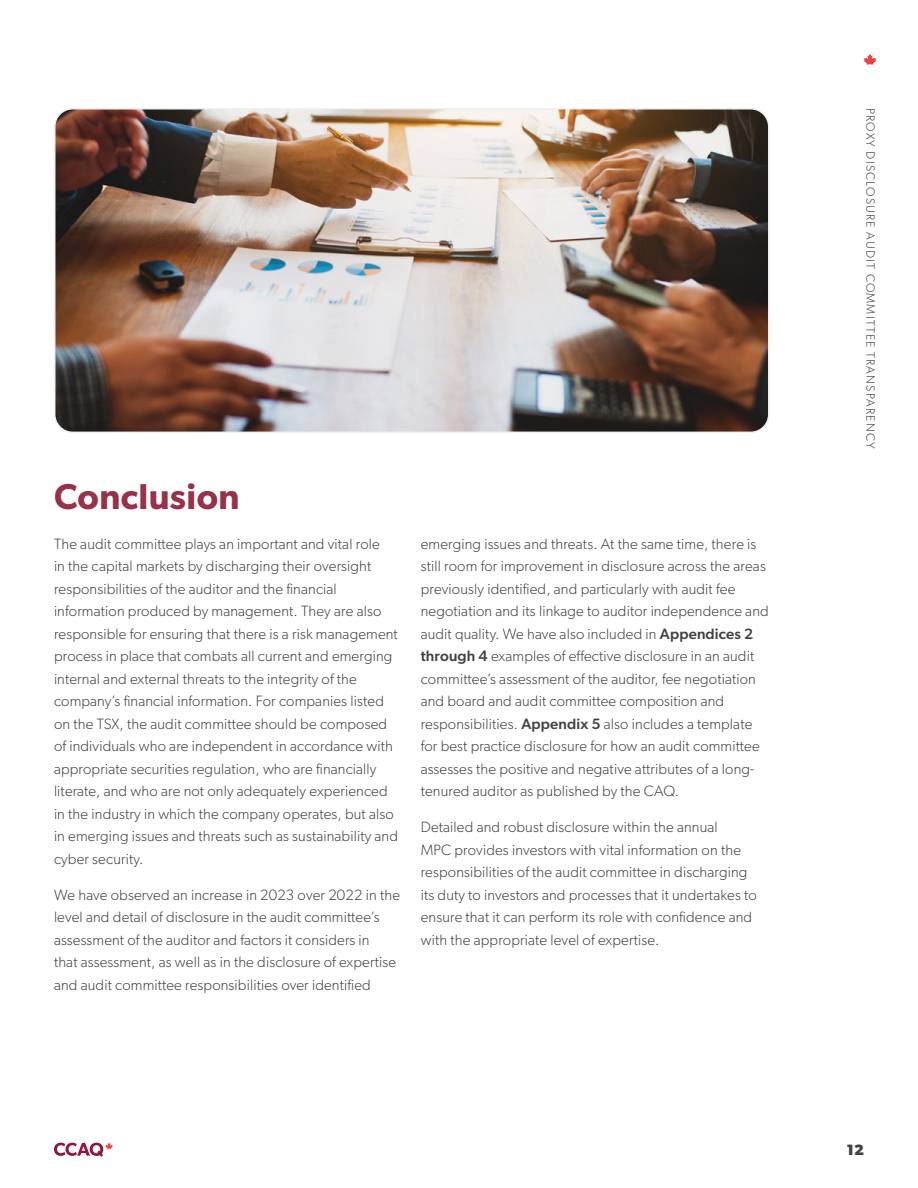
<style>
.page{position:relative;width:918px;height:1188px;background:#fff}
.page>*{position:absolute;margin:0;border:0;box-sizing:border-box;transform-origin:0 0}
.t1{font:600 36px "Gibson";letter-spacing:.01em;color:#973248}
.t2{font:300 15px/22.5px "Gibson";letter-spacing:.01em;color:#414042}
.t3{font:700 15px "Gibson";color:#414042}
.t4{font:300 12px "Gibson";letter-spacing:.1em;color:#414042}
.s1{font-weight:500}
</style>
<div class="page">
<svg style="left:54px;top:1143px;width:59px;height:14px"></svg>
<svg style="left:864px;top:54px;width:12px;height:11px"></svg>
<img style="left:57px;top:111px;width:710px;height:319px">
<div style="left:54px;top:108px;width:716px;height:325px;border:2px solid #eff0f0;border-radius:18px"></div>
<h1 class="t1" style="left:54px;top:475px;width:187px">Conclusion</h1>
<p class="t2" style="left:54px;top:532px;width:346px">The audit committee plays an important and vital role<br>in the capital markets by discharging their oversight responsibilities of the auditor and the financial information produced by management. They are also responsible for ensuring that there is a risk management process in place that combats all current and emerging internal and external threats to the integrity of the company’s financial information. For companies listed on the TSX, the audit committee should be composed of individuals who are independent in accordance with appropriate securities regulation, who are financially literate, and who are not only adequately experienced in the industry in which the company operates, but also in emerging issues and threats such as sustainability and cyber security.</p>
<p class="t2" style="left:54px;top:883px;width:348px">We have observed an increase in 2023 over 2022 in the level and detail of disclosure in the audit committee’s assessment of the auditor and factors it considers in<br>that assessment, as well as in the disclosure of expertise and audit committee responsibilities over identified</p>
<p class="t2" style="left:421px;top:532px;width:350px">emerging issues and threats. At the same time, there is still room for improvement in disclosure across the areas previously identified, and particularly with audit fee negotiation and its linkage to auditor independence and audit quality. We have also included in <span class="s1">Appendices 2 through 4</span> examples of effective disclosure in an audit committee’s assessment of the auditor, fee negotiation and board and audit committee composition and responsibilities. <span class="s1">Appendix 5</span> also includes a template for best practice disclosure for how an audit committee assesses the positive and negative attributes of a long&shy;tenured auditor as published by the CAQ.</p>
<p class="t2" style="left:421px;top:816px;width:338px">Detailed and robust disclosure within the annual<br>MPC provides investors with vital information on the responsibilities of the audit committee in discharging its duty to investors and processes that it undertakes to ensure that it can perform its role with confidence and with the appropriate level of expertise.</p>
<p class="t4" style="left:878px;top:108px;width:342px;rotate:90deg">PROXY DISCLOSURE AUDIT COMMITTEE TRANSPARENCY</p>
<p class="t3" style="left:846px;top:1141px;width:19px">12</p>
</div>
